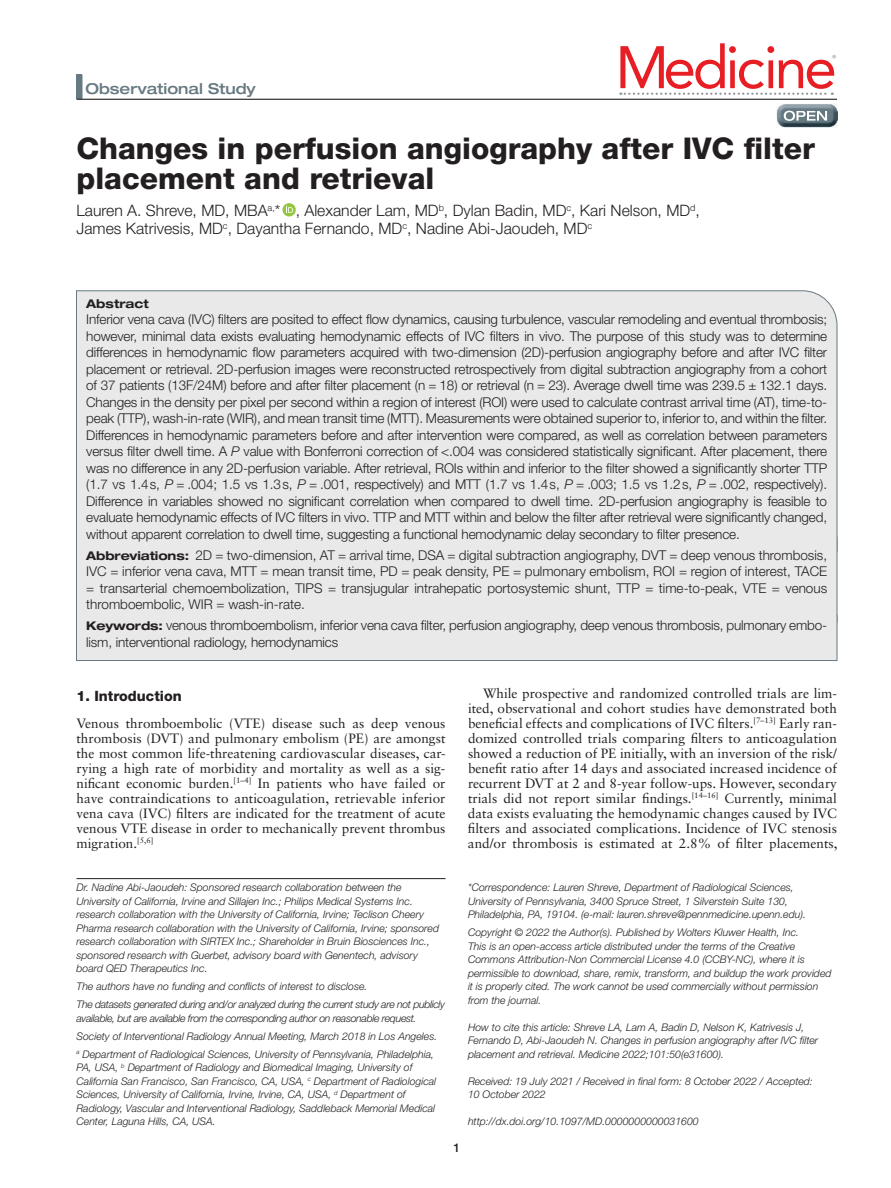
<style>
.page{position:relative;width:891px;height:1188px;background:#fff}
.page>*{position:absolute;margin:0;border:0;box-sizing:border-box;transform-origin:0 0}
.t1{font:59.4px "Avenir";letter-spacing:-.06em;color:#e71e24}
.t2{font:800 30px/30px "Helvetica Neue LT Std";color:#231f20}
.t3{font:300 15.75px/18px "Helvetica Neue LT Std";color:#231f20}
.t4{font:500 expanded 15px "Helvetica Neue LT Std";color:#667981}
.t5{font:800 14.25px "Helvetica Neue LT Std";color:#231f20}
.t6{font:300 13.5px/16.5px "Helvetica Neue LT Std";letter-spacing:-.01em;color:#231f20;text-align:justify}
.t7{font:13.5px/15px "Sabon LT Std";color:#231f20;text-align:justify}
.t8{font:700 expanded 12px "Helvetica Neue LT Std";color:#231f20}
.t9{font:500 12px "Helvetica Neue LT Std";color:#231f20}
.t10{font:italic 300 10.5px/13.5px "Helvetica Neue LT Std";color:#231f20}
.t11{font:italic 300 10.5px/18px "Helvetica Neue LT Std";letter-spacing:-.03em;color:#231f20}
.t12{font:500 10.35px "Akzidenz Grotesk BE";color:#909295}
.s1{font-style:italic}
.s2{font-weight:700;font-stretch:expanded;font-size:12px}
</style>
<div class="page">
<div style="left:76px;top:74px;width:6px;height:25px;background:#677981"></div>
<hr style="left:76px;top:99px;width:761px;height:1px;background:#231f20">
<img style="left:776px;top:104px;width:61px;height:24px">
<svg style="left:784px;top:111px;width:43px;height:10px"></svg>
<svg style="left:620px;top:93px;width:213px;height:2px"></svg>
<div style="left:76px;top:290px;width:762px;height:263px;background:#e9e9e9"></div>
<div style="left:76px;top:537px;width:761px;height:87px;background:#e9e9e9"></div>
<div style="left:76px;top:615px;width:761px;height:46px;background:#e9e9e9"></div>
<div style="left:76px;top:614px;width:761px;height:47px;border:1px solid #677981"></div>
<svg style="left:282px;top:203px;width:14px;height:13px"></svg>
<svg style="left:286px;top:206px;width:7px;height:7px"></svg>
<hr style="left:76px;top:878px;width:370px;height:1px;background:#231f20">
<p class="t4" style="left:86px;top:80px;width:172px">Observational Study</p>
<h1 class="t1" style="left:615px;top:33px;width:223px">Medicine</h1>
<p class="t12" style="left:832px;top:52px;width:6px">®</p>
<h2 class="t2" style="left:76px;top:134px;width:740px">Changes in perfusion angiography after IVC filter placement and retrieval</h2>
<p class="t3" style="left:76px;top:201px;width:625px">Lauren A. Shreve, MD, MBA<sup>a,</sup>* , Alexander Lam, MD<sup>b</sup>, Dylan Badin, MD<sup>c</sup>, Kari Nelson, MD<sup>d</sup>,<br>James Katrivesis, MD<sup>c</sup>, Dayantha Fernando, MD<sup>c</sup>, Nadine Abi-Jaoudeh, MD<sup>c</sup></p>
<p class="t8" style="left:86px;top:296px;width:64px">Abstract</p>
<p class="t6" style="left:86px;top:311px;width:743px">Inferior vena cava (IVC) filters are posited to effect flow dynamics, causing turbulence, vascular remodeling and eventual thrombosis; however, minimal data exists evaluating hemodynamic effects of IVC filters in vivo. The purpose of this study was to determine differences in hemodynamic flow parameters acquired with two-dimension (2D)-perfusion angiography before and after IVC filter placement or retrieval. 2D-perfusion images were reconstructed retrospectively from digital subtraction angiography from a cohort of 37 patients (13F/24M) before and after filter placement (n = 18) or retrieval (n = 23). Average dwell time was 239.5 ± 132.1 days.<br>Changes in the density per pixel per second within a region of interest (ROI) were used to calculate contrast arrival time (AT), time-to&shy;peak (TTP), wash-in-rate (WIR), and mean transit time (MTT). Measurements were obtained superior to, inferior to, and within the filter.<br>Differences in hemodynamic parameters before and after intervention were compared, as well as correlation between parameters versus filter dwell time. A <span class="s1">P</span> value with Bonferroni correction of &lt;.004 was considered statistically significant. After placement, there was no difference in any 2D-perfusion variable. After retrieval, ROIs within and inferior to the filter showed a significantly shorter TTP (1.7 vs 1.4s, <span class="s1">P</span> = .004; 1.5 vs 1.3s, <span class="s1">P</span> = .001, respectively) and MTT (1.7 vs 1.4s, <span class="s1">P</span> = .003; 1.5 vs 1.2s, <span class="s1">P</span> = .002, respectively).<br>Difference in variables showed no significant correlation when compared to dwell time. 2D-perfusion angiography is feasible to evaluate hemodynamic effects of IVC filters in vivo. TTP and MTT within and below the filter after retrieval were significantly changed, without apparent correlation to dwell time, suggesting a functional hemodynamic delay secondary to filter presence.</p>
<p class="t6" style="left:86px;top:547px;width:743px"><span class="s2">Abbreviations:</span> 2D = two-dimension, AT = arrival time, DSA = digital subtraction angiography, DVT = deep venous thrombosis, IVC = inferior vena cava, MTT = mean transit time, PD = peak density, PE = pulmonary embolism, ROI = region of interest, TACE = transarterial chemoembolization, TIPS = transjugular intrahepatic portosystemic shunt, TTP = time-to-peak, VTE = venous thromboembolic, WIR = wash-in-rate.</p>
<p class="t6" style="left:86px;top:617px;width:743px"><span class="s2">Keywords:</span> venous thromboembolism, inferior vena cava filter, perfusion angiography, deep venous thrombosis, pulmonary embo&shy;lism, interventional radiology, hemodynamics</p>
<p class="t5" style="left:76px;top:687px;width:107px">1. Introduction</p>
<p class="t7" style="left:76px;top:716px;width:371px">Venous thromboembolic (VTE) disease such as deep venous thrombosis (DVT) and pulmonary embolism (PE) are amongst the most common life-threatening cardiovascular diseases, car&shy;rying a high rate of morbidity and mortality as well as a sig&shy;nificant economic burden.<sup>[1–4]</sup> In patients who have failed or have contraindications to anticoagulation, retrievable inferior vena cava (IVC) filters are indicated for the treatment of acute venous VTE disease in order to mechanically prevent thrombus migration.<sup>[5,6]</sup></p>
<p class="t7" style="left:468px;top:686px;width:371px;text-indent:15px">While prospective and randomized controlled trials are lim&shy;ited, observational and cohort studies have demonstrated both beneficial effects and complications of IVC filters.<sup>[7–13]</sup> Early ran&shy;domized controlled trials comparing filters to anticoagulation showed a reduction of PE initially, with an inversion of the risk/ benefit ratio after 14 days and associated increased incidence of recurrent DVT at 2 and 8-year follow-ups. However, secondary trials did not report similar findings.<sup>[14–16]</sup> Currently, minimal data exists evaluating the hemodynamic changes caused by IVC filters and associated complications. Incidence of IVC stenosis and/or thrombosis is estimated at 2.8% of filter placements,</p>
<p class="t10" style="left:76px;top:880px;width:364px">Dr. Nadine Abi-Jaoudeh: Sponsored research collaboration between the University of California, Irvine and Sillajen Inc.; Philips Medical Systems Inc. research collaboration with the University of California, Irvine; Teclison Cheery Pharma research collaboration with the University of California, Irvine; sponsored research collaboration with SIRTEX Inc.; Shareholder in Bruin Biosciences Inc., sponsored research with Guerbet, advisory board with Genentech, advisory board QED Therapeutics Inc.</p>
<p class="t11" style="left:76px;top:977px;width:370px">The authors have no funding and conflicts of interest to disclose.<br>The datasets generated during and/or analyzed during the current study are not publicly</p>
<p class="t10" style="left:76px;top:1009px;width:362px;line-height:18px">available, but are available from the corresponding author on reasonable request.<br>Society of Interventional Radiology Annual Meeting, March 2018 in Los Angeles. <sup>a</sup> Department of Radiological Sciences, University of Pennsylvania, Philadelphia,</p>
<p class="t10" style="left:76px;top:1060px;width:361px">PA, USA, <sup>b</sup> Department of Radiology and Biomedical Imaging, University of California San Francisco, San Francisco, CA, USA, <sup>c</sup> Department of Radiological Sciences, University of California, Irvine, Irvine, CA, USA, <sup>d</sup> Department of Radiology, Vascular and Interventional Radiology, Saddleback Memorial Medical Center, Laguna Hills, CA, USA.</p>
<p class="t9" style="left:453px;top:1140px;width:8px">1</p>
<p class="t10" style="left:468px;top:880px;width:340px">*Correspondence: Lauren Shreve, Department of Radiological Sciences,<br>University of Pennsylvania, 3400 Spruce Street, 1 Silverstein Suite 130,<br>Philadelphia, PA, 19104. (e-mail: lauren.shreve@pennmedicine.upenn.edu).</p>
<p class="t10" style="left:468px;top:925px;width:365px">Copyright © 2022 the Author(s). Published by Wolters Kluwer Health, Inc.<br>This is an open-access article distributed under the terms of the Creative Commons Attribution-Non Commercial License 4.0 (CCBY-NC), where it is permissible to download, share, remix, transform, and buildup the work provided it is properly cited. The work cannot be used commercially without permission from the journal.</p>
<p class="t10" style="left:468px;top:1020px;width:352px">How to cite this article: Shreve LA, Lam A, Badin D, Nelson K, Katrivesis J,<br>Fernando D, Abi-Jaoudeh N. Changes in perfusion angiography after IVC filter placement and retrieval. Medicine 2022;101:50(e31600).</p>
<p class="t10" style="left:468px;top:1074px;width:346px">Received: 19 July 2021 / Received in final form: 8 October 2022 / Accepted:<br>10 October 2022</p>
<p class="t10" style="left:468px;top:1114px;width:232px">http://dx.doi.org/10.1097/MD.0000000000031600</p>
</div>
